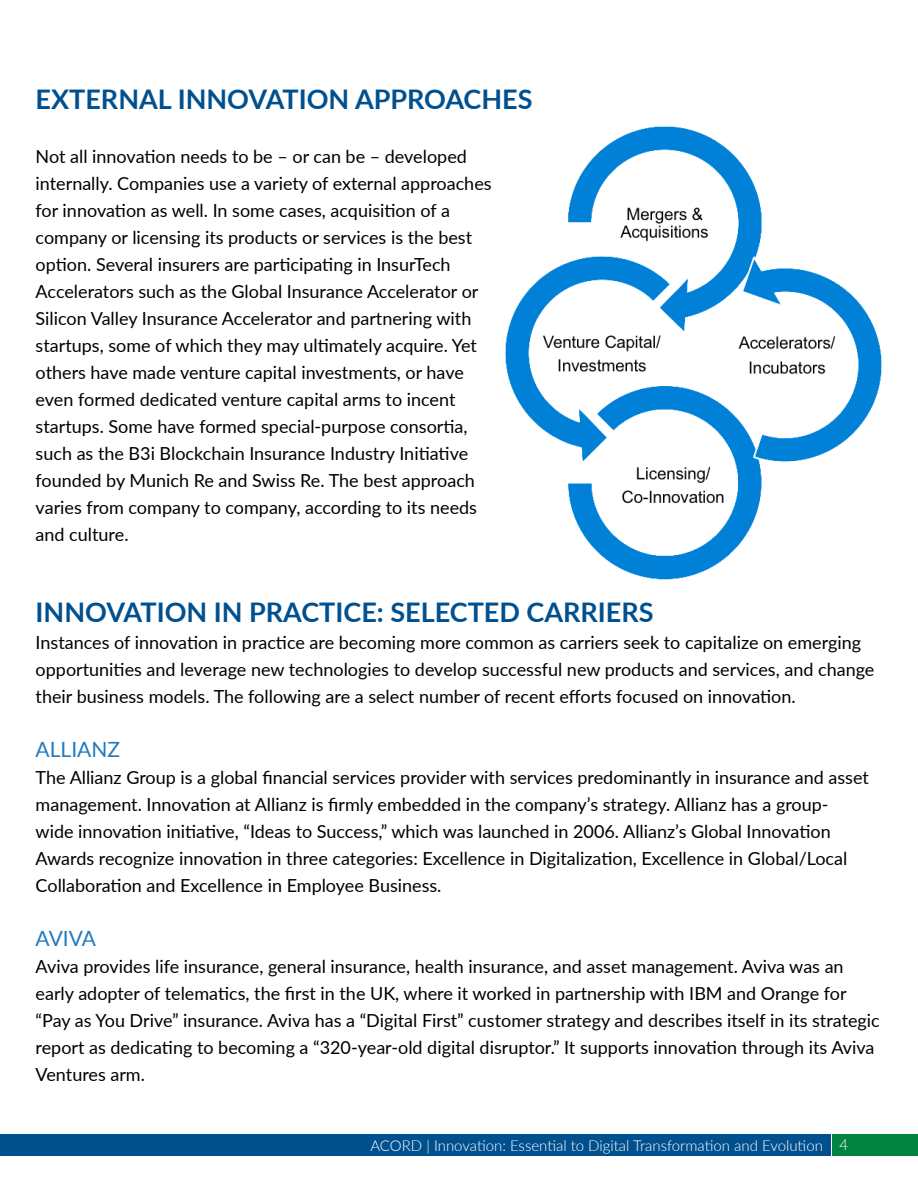
<style>
.page{position:relative;width:918px;height:1188px;background:#fff}
.page>*{position:absolute;margin:0;border:0;box-sizing:border-box;transform-origin:0 0}
.t1{font:700 27px "Lato";color:#00508f}
.t2{font:21px "Lato";color:#227abf}
.t3{font:18px/27px "Lato";color:#000}
.t4{font:300 15px "Lato";color:#fff}
</style>
<div class="page">
<div style="left:0;top:1134px;width:831px;height:22px;background:#01508e"></div>
<div style="left:832px;top:1134px;width:86px;height:22px;background:#028342"></div>
<img style="left:505px;top:126px;width:377px;height:454px">
<h1 class="t1" style="left:36px;top:79px;width:498px">EXTERNAL INNOVATION APPROACHES</h1>
<p class="t3" style="left:36px;top:142px;width:458px">Not all innovation needs to be – or can be – developed internally. Companies use a variety of external approaches for innovation as well. In some cases, acquisition of a company or licensing its products or services is the best option. Several insurers are participating in InsurTech Accelerators such as the Global Insurance Accelerator or Silicon Valley Insurance Accelerator and partnering with startups, some of which they may ultimately acquire. Yet others have made venture capital investments, or have even formed dedicated venture capital arms to incent startups. Some have formed special-purpose consortia, such as the B3i Blockchain Insurance Industry Initiative founded by Munich Re and Swiss Re. The best approach varies from company to company, according to its needs and culture.</p>
<h1 class="t1" style="left:36px;top:592px;width:619px">INNOVATION IN PRACTICE: SELECTED CARRIERS</h1>
<p class="t3" style="left:36px;top:628px;width:840px">Instances of innovation in practice are becoming more common as carriers seek to capitalize on emerging opportunities and leverage new technologies to develop successful new products and services, and change their business models. The following are a select number of recent efforts focused on innovation.</p>
<p class="t2" style="left:36px;top:734px;width:86px">ALLIANZ</p>
<p class="t3" style="left:36px;top:763px;width:835px">The Allianz Group is a global financial services provider with services predominantly in insurance and asset management. Innovation at Allianz is firmly embedded in the company’s strategy. Allianz has a group&shy;wide innovation initiative, “Ideas to Success,” which was launched in 2006. Allianz’s Global Innovation Awards recognize innovation in three categories: Excellence in Digitalization, Excellence in Global/Local Collaboration and Excellence in Employee Business.</p>
<p class="t2" style="left:36px;top:923px;width:62px">AVIVA</p>
<p class="t3" style="left:36px;top:952px;width:846px">Aviva provides life insurance, general insurance, health insurance, and asset management. Aviva was an early adopter of telematics, the first in the UK, where it worked in partnership with IBM and Orange for “Pay as You Drive” insurance. Aviva has a “Digital First” customer strategy and describes itself in its strategic report as dedicating to becoming a “320-year-old digital disruptor.” It supports innovation through its Aviva Ventures arm.</p>
<p class="t4" style="left:370px;top:1135px;width:479px">ACORD | Innovation: Essential to Digital Transformation and Evolution 4</p>
</div>
